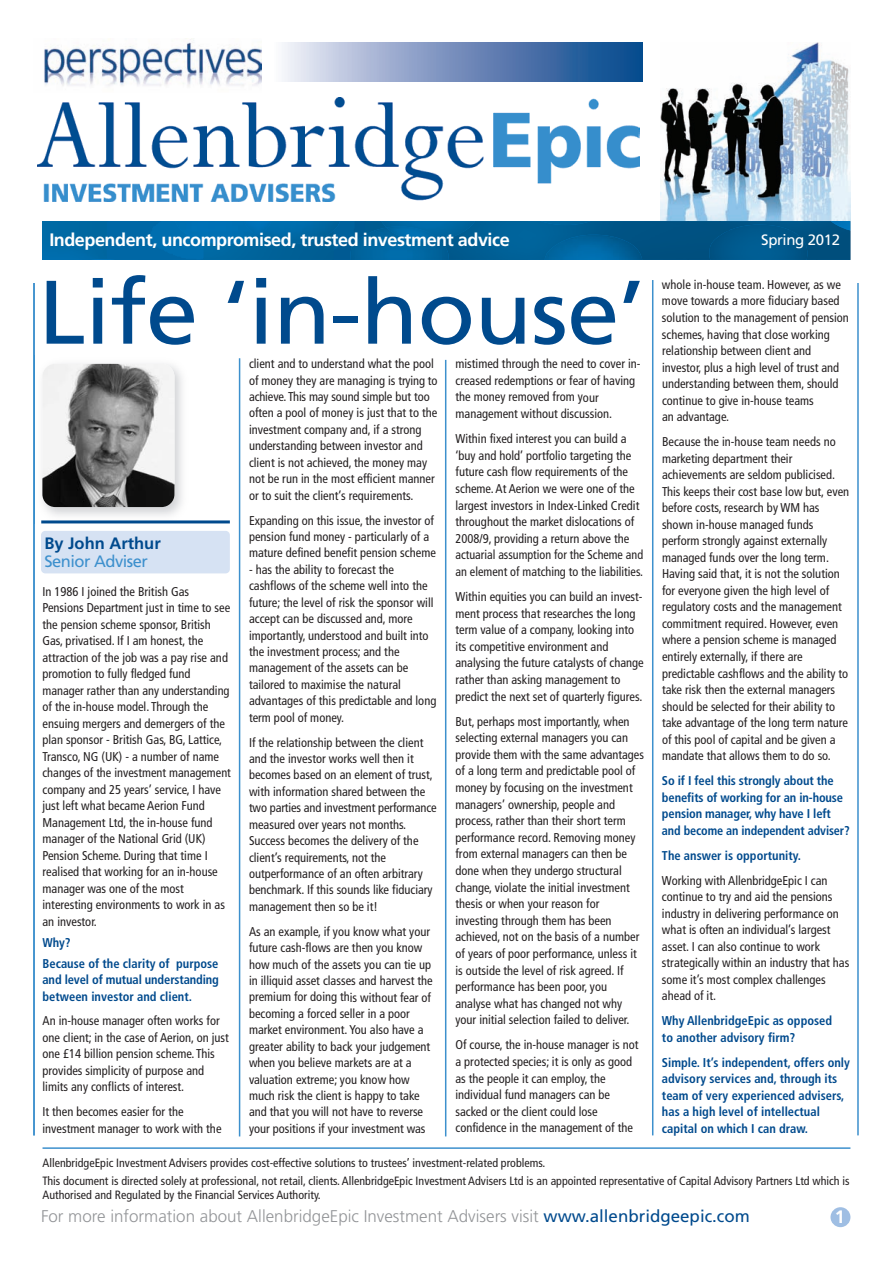
<style>
.page{position:relative;width:893px;height:1263px;background:#fff}
.page>*{position:absolute;margin:0;border:0;box-sizing:border-box;transform-origin:0 0}
.t1{font:90px "Frutiger";letter-spacing:-.01em;color:#004a8d;scale:1.05 1}
.t2{font:700 18px "Frutiger";letter-spacing:-.025em;color:#fff}
.t3{font:300 16.95px "Frutiger";color:#939598}
.t4{font:16.5px "Frutiger";letter-spacing:-.03em;color:#3d90cd}
.t5{font:700 16.5px "Frutiger";color:#004a8d}
.t6{font:15px "Frutiger";letter-spacing:-.025em;color:#fff}
.t7{font:condensed 12.75px/16.5px "Frutiger";color:#231f20}
.t8{font:700 condensed 12.75px/16.5px "Frutiger";color:#004a8d}
.t9{font:condensed 12px/17.7px "Frutiger";color:#231f20}
.s1{font-weight:400;color:#004a8d}
</style>
<div class="page">
<img style="left:660px;top:43px;width:190px;height:178px">
<svg style="left:43px;top:221px;width:807px;height:39px;background:#005f97"></svg>
<img style="left:381px;top:221px;width:94px;height:19px">
<img style="left:244px;top:221px;width:28px;height:15px">
<img style="left:386px;top:226px;width:53px;height:15px">
<img style="left:545px;top:235px;width:97px;height:25px">
<img style="left:831px;top:221px;width:19px;height:10px">
<img style="left:37px;top:98px;width:603px;height:103px">
<hr style="left:33px;top:283px;width:2px;height:852px;background:#3d90cd">
<hr style="left:857px;top:283px;width:2px;height:852px;background:#3d90cd">
<hr style="left:652px;top:280px;width:1px;height:855px;background:#3d90cd">
<hr style="left:43px;top:1147px;width:807px;height:2px;background:#3d90cd">
<div style="left:830px;top:1207px;width:20px;height:20px;background:#9fbee3;border-radius:50%"></div>
<img style="left:41px;top:363px;width:151px;height:161px">
<img style="left:42px;top:364px;width:132px;height:143px">
<hr style="left:239px;top:358px;width:1px;height:778px;background:#3d90cd">
<hr style="left:445px;top:360px;width:1px;height:776px;background:#3d90cd">
<div style="left:41px;top:531px;width:189px;height:42px;background:#d6e2f3;border-radius:4px"></div>
<hr style="left:41px;top:520px;width:189px;height:3px;background:#004a8d">
<svg style="left:282px;top:43px;width:361px;height:38px;background:#7491bd"></svg>
<img style="left:44px;top:38px;width:217px;height:48px">
<h2 class="t2" style="left:49px;top:232px;width:462px">Independent, uncompromised, trusted investment advice</h2>
<p class="t6" style="left:761px;top:233px;width:80px">Spring 2012</p>
<h1 class="t1" style="left:38px;top:276px;width:579px">Life ‘in-house’</h1>
<p class="t7" style="left:662px;top:277px;width:188px">whole in-house team. However, as we move towards a more fiduciary based solution to the management of pension schemes, having that close working relationship between client and investor, plus a high level of trust and understanding between them, should continue to give in-house teams<br>an advantage.</p>
<p class="t7" style="left:662px;top:435px;width:189px">Because the in-house team needs no marketing department their achievements are seldom publicised.<br>This keeps their cost base low but, even before costs, research by WM has shown in-house managed funds perform strongly against externally managed funds over the long term.<br>Having said that, it is not the solution for everyone given the high level of regulatory costs and the management commitment required. However, even where a pension scheme is managed entirely externally, if there are predictable cashflows and the ability to take risk then the external managers should be selected for their ability to take advantage of the long term nature of this pool of capital and be given a mandate that allows them to do so.</p>
<p class="t8" style="left:662px;top:773px;width:189px">So if I feel this strongly about the benefits of working for an in-house pension manager, why have I left and become an independent adviser?</p>
<p class="t8" style="left:662px;top:848px;width:140px">The answer is opportunity.</p>
<p class="t7" style="left:662px;top:873px;width:189px">Working with AllenbridgeEpic I can continue to try and aid the pensions industry in delivering performance on what is often an individual’s largest asset. I can also continue to work strategically within an industry that has some it’s most complex challenges ahead of it.</p>
<p class="t8" style="left:662px;top:1013px;width:172px">Why AllenbridgeEpic as opposed to another advisory firm?</p>
<p class="t8" style="left:662px;top:1055px;width:189px">Simple. It’s independent, offers only advisory services and, through its team of very experienced advisers, has a high level of intellectual capital on which I can draw.</p>
<p class="t9" style="left:43px;top:1155px;width:809px">AllenbridgeEpic Investment Advisers provides cost-effective solutions to trustees’ investment-related problems.<br>This document is directed solely at professional, not retail, clients. AllenbridgeEpic Investment Advisers Ltd is an appointed representative of Capital Advisory Partners Ltd which is</p>
<p class="t9" style="left:43px;top:1186px;width:280px">Authorised and Regulated by the Financial Services Authority.</p>
<p class="t7" style="left:249px;top:357px;width:190px">client and to understand what the pool of money they are managing is trying to achieve. This may sound simple but too often a pool of money is just that to the investment company and, if a strong understanding between investor and client is not achieved, the money may not be run in the most efficient manner or to suit the client’s requirements.</p>
<p class="t7" style="left:249px;top:513px;width:188px">Expanding on this issue, the investor of pension fund money - particularly of a mature defined benefit pension scheme</p>
<p class="t7" style="left:249px;top:562px;width:189px">- has the ability to forecast the cashflows of the scheme well into the future; the level of risk the sponsor will accept can be discussed and, more importantly, understood and built into the investment process; and the management of the assets can be tailored to maximise the natural advantages of this predictable and long term pool of money.</p>
<p class="t7" style="left:249px;top:735px;width:189px">If the relationship between the client and the investor works well then it becomes based on an element of trust, with information shared between the two parties and investment performance measured over years not months.<br>Success becomes the delivery of the client’s requirements, not the outperformance of an often arbitrary benchmark. If this sounds like fiduciary management then so be it!</p>
<p class="t7" style="left:249px;top:924px;width:185px">As an example, if you know what your future cash-flows are then you know how much of the assets you can tie up in illiquid asset classes and harvest the premium for doing this without fear of becoming a forced seller in a poor market environment. You also have a greater ability to back your judgement when you believe markets are at a valuation extreme; you know how much risk the client is happy to take and that you will not have to reverse your positions if your investment was</p>
<p class="t7" style="left:455px;top:357px;width:187px">mistimed through the need to cover in&shy;creased redemptions or fear of having the money removed from your management without discussion.</p>
<p class="t7" style="left:455px;top:431px;width:189px">Within fixed interest you can build a ‘buy and hold’ portfolio targeting the future cash flow requirements of the scheme. At Aerion we were one of the largest investors in Index-Linked Credit throughout the market dislocations of 2008/9, providing a return above the actuarial assumption for the Scheme and an element of matching to the liabilities.</p>
<p class="t7" style="left:455px;top:589px;width:190px">Within equities you can build an invest&shy;ment process that researches the long term value of a company, looking into its competitive environment and analysing the future catalysts of change rather than asking management to predict the next set of quarterly figures.</p>
<p class="t7" style="left:455px;top:714px;width:190px">But, perhaps most importantly, when selecting external managers you can provide them with the same advantages of a long term and predictable pool of money by focusing on the investment managers’ ownership, people and process, rather than their short term performance record. Removing money from external managers can then be done when they undergo structural change, violate the initial investment thesis or when your reason for investing through them has been achieved, not on the basis of a number of years of poor performance, unless it is outside the level of risk agreed. If performance has been poor, you analyse what has changed not why your initial selection failed to deliver.</p>
<p class="t7" style="left:455px;top:1038px;width:184px">Of course, the in-house manager is not a protected species; it is only as good as the people it can employ, the individual fund managers can be sacked or the client could lose confidence in the management of the</p>
<p class="t5" style="left:44px;top:536px;width:118px">By John Arthur</p>
<p class="t4" style="left:44px;top:554px;width:105px">Senior Adviser</p>
<p class="t7" style="left:43px;top:584px;width:190px">In 1986 I joined the British Gas Pensions Department just in time to see the pension scheme sponsor, British Gas, privatised. If I am honest, the attraction of the job was a pay rise and promotion to fully fledged fund manager rather than any understanding of the in-house model. Through the ensuing mergers and demergers of the plan sponsor - British Gas, BG, Lattice, Transco, NG (UK) - a number of name changes of the investment management company and 25 years’ service, I have just left what became Aerion Fund Management Ltd, the in-house fund manager of the National Grid (UK)<br>Pension Scheme. During that time I realised that working for an in-house manager was one of the most interesting environments to work in as an investor.</p>
<p class="t8" style="left:43px;top:933px;width:177px;line-height:21px">Why?<br>Because of the clarity of purpose</p>
<p class="t8" style="left:43px;top:973px;width:178px">and level of mutual understanding between investor and client.</p>
<p class="t7" style="left:43px;top:1013px;width:188px">An in-house manager often works for one client; in the case of Aerion, on just one £14 billion pension scheme. This provides simplicity of purpose and limits any conflicts of interest.</p>
<p class="t7" style="left:43px;top:1104px;width:181px">It then becomes easier for the investment manager to work with the</p>
<h3 class="t3" style="left:41px;top:1209px;width:710px">For more information about AllenbridgeEpic Investment Advisers visit <span class="s1">www.allenbridgeepic.com</span></h3>
<h2 class="t2" style="left:835px;top:1209px;width:12px">1</h2>
</div>
